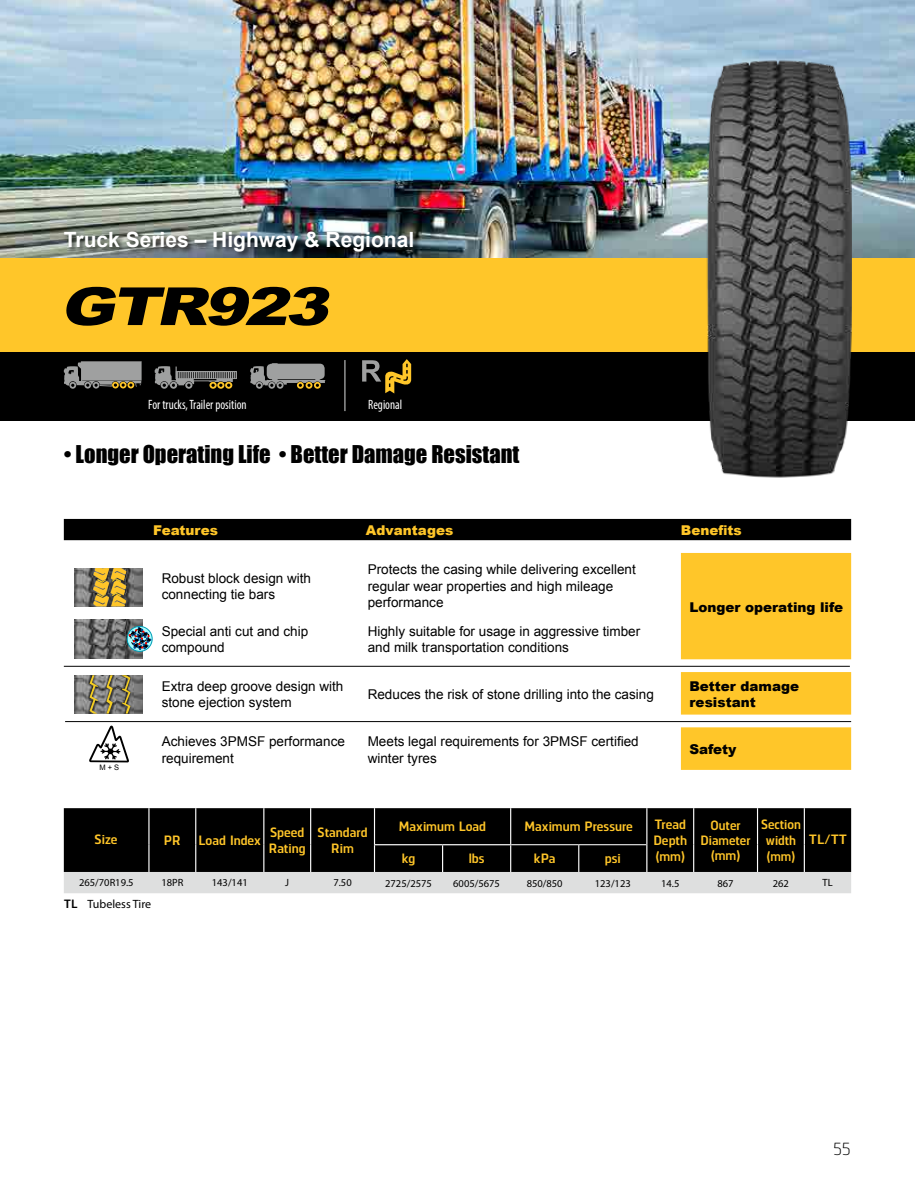
<style>
.page{position:relative;width:915px;height:1191px;background:#fff}
.page>*{position:absolute;margin:0;border:0;box-sizing:border-box;transform-origin:0 0}
.t1{font:italic 900 52.5px "Arial";color:#000;scale:1.25 1}
.t2{font:22.5px "Impact";color:#000}
.t3{font:700 21px "Arial";color:#fff}
.t4{font:18px "Norpeth";color:#000}
.t5{font:13.5px/16.2px "Arial";color:#000}
.t6{font:700 13.5px/16.2px "Norpeth";color:#ffc629}
.t7{font:900 13.5px/16.2px "Arial";color:#000}
.t8{font:700 13.5px/15px "Norpeth";color:#ffc629;text-align:center;scale:.94 1}
.t9{font:condensed 13.5px "Myriad Pro";color:#fff;scale:.93 1}
.t10{font:900 13.5px "Arial";color:#ffc629}
.t11{font:12px "Myriad Pro";color:#000}
.t12{font:10.5px "Myriad Pro";color:#000}
.t13{font:7.5px "Arial";color:#000}
.s1{font-family:"Norpeth";font-weight:700}
</style>
<div class="page">
<img style="left:0;top:0;width:914px;height:258px">
<div style="left:0;top:352px;width:914px;height:69px;background:#000"></div>
<div style="left:0;top:258px;width:914px;height:94px;background:#ffc629"></div>
<div style="left:63px;top:230px;width:357px;height:28px;background:#000;opacity:.75"></div>
<img style="left:698px;top:58px;width:153px;height:420px">
<div style="left:64px;top:808px;width:786px;height:36px;background:#000"></div>
<hr style="left:803px;top:808px;width:1px;height:36px;background:#fff">
<hr style="left:148px;top:808px;width:1px;height:36px;background:#fff">
<hr style="left:195px;top:808px;width:1px;height:36px;background:#fff">
<hr style="left:263px;top:808px;width:1px;height:36px;background:#fff">
<hr style="left:310px;top:808px;width:1px;height:36px;background:#fff">
<hr style="left:374px;top:808px;width:1px;height:36px;background:#fff">
<hr style="left:692px;top:808px;width:2px;height:36px;background:#fff">
<hr style="left:756px;top:808px;width:1px;height:36px;background:#fff">
<svg style="left:64px;top:844px;width:786px;height:49px;background:#636464"></svg>
<hr style="left:510px;top:808px;width:1px;height:36px;background:#fff">
<hr style="left:646px;top:808px;width:1px;height:36px;background:#fff">
<hr style="left:511px;top:844px;width:67px;height:1px;background:#fff">
<hr style="left:578px;top:844px;width:68px;height:1px;background:#fff">
<div style="left:64px;top:519px;width:786px;height:21px;background:#000"></div>
<svg style="left:680px;top:553px;width:170px;height:217px;background:#fecc41"></svg>
<hr style="left:64px;top:666px;width:785px;height:1px;background:#000">
<hr style="left:65px;top:721px;width:785px;height:1px;background:#000">
<svg style="left:362px;top:359px;width:49px;height:34px"></svg>
<hr style="left:344px;top:360px;width:1px;height:51px;background:#dcdddd">
<img style="left:75px;top:568px;width:68px;height:38px">
<img style="left:75px;top:620px;width:68px;height:38px">
<img style="left:75px;top:675px;width:68px;height:38px">
<svg style="left:93px;top:568px;width:33px;height:38px"></svg>
<div style="left:127px;top:626px;width:25px;height:25px;border:1px solid #009db6;border-radius:50%"></div>
<svg style="left:128px;top:627px;width:23px;height:23px"></svg>
<svg style="left:89px;top:675px;width:9px;height:38px"></svg>
<svg style="left:106px;top:675px;width:7px;height:38px"></svg>
<svg style="left:121px;top:675px;width:9px;height:38px"></svg>
<svg style="left:89px;top:725px;width:40px;height:37px"></svg>
<svg style="left:64px;top:361px;width:78px;height:28px;background:#807e78"></svg>
<svg style="left:250px;top:363px;width:75px;height:26px"></svg>
<svg style="left:155px;top:366px;width:82px;height:23px"></svg>
<h3 class="t3" style="left:64px;top:225px;width:352px">Truck Series – Highway &amp; Regional</h3>
<h1 class="t1" style="left:60px;top:268px;width:228px">GTR923</h1>
<p class="t9" style="left:148px;top:396px;width:107px">For trucks, Trailer position</p>
<p class="t9" style="left:368px;top:396px;width:38px">Regional</p>
<h2 class="t2" style="left:64px;top:436px;width:457px">• Longer Operating Life • Better Damage Resistant</h2>
<p class="t13" style="left:99px;top:763px;width:21px">M + S</p>
<p class="t10" style="left:153px;top:521px;width:66px">Features</p>
<p class="t10" style="left:366px;top:521px;width:89px">Advantages</p>
<p class="t10" style="left:680px;top:521px;width:62px">Benefits</p>
<p class="t5" style="left:162px;top:570px;width:151px">Robust block design with connecting tie bars</p>
<p class="t5" style="left:367px;top:562px;width:269px">Protects the casing while delivering excellent regular wear properties and high mileage performance</p>
<p class="t7" style="left:689px;top:598px;width:155px">Longer operating life</p>
<p class="t5" style="left:162px;top:623px;width:148px">Special anti cut and chip compound</p>
<p class="t5" style="left:367px;top:623px;width:274px">Highly suitable for usage in aggressive timber and milk transportation conditions</p>
<p class="t5" style="left:162px;top:678px;width:183px">Extra deep groove design with stone ejection system</p>
<p class="t5" style="left:367px;top:686px;width:287px">Reduces the risk of stone drilling into the casing</p>
<p class="t7" style="left:689px;top:677px;width:111px">Better damage resistant</p>
<p class="t5" style="left:162px;top:733px;width:185px">Achieves 3PMSF performance requirement</p>
<p class="t5" style="left:367px;top:733px;width:272px">Meets legal requirements for 3PMSF certified winter tyres</p>
<p class="t7" style="left:689px;top:741px;width:49px">Safety</p>
<p class="t6" style="left:95px;top:830px;width:25px">Size</p>
<p class="t6" style="left:164px;top:831px;width:18px">PR</p>
<p class="t6" style="left:198px;top:831px;width:64px">Load Index</p>
<p class="t6" style="left:269px;top:823px;width:38px">Speed<br>Rating</p>
<p class="t6" style="left:317px;top:823px;width:52px;text-align:center">Standard<br>Rim</p>
<p class="t6" style="left:399px;top:817px;width:89px">Maximum Load</p>
<p class="t6" style="left:524px;top:817px;width:110px">Maximum Pressure</p>
<p class="t6" style="left:653px;top:814px;width:35px;text-align:justify">Tread Depth (mm)</p>
<p class="t8" style="left:700px;top:816px;width:55px">Outer<br>Diameter (mm)</p>
<p class="t8" style="left:760px;top:814px;width:44px;line-height:16.2px">Section width (mm)</p>
<p class="t6" style="left:401px;top:849px;width:15px">kg</p>
<p class="t6" style="left:468px;top:849px;width:17px">lbs</p>
<p class="t6" style="left:534px;top:849px;width:23px">kPa</p>
<p class="t6" style="left:604px;top:849px;width:17px">psi</p>
<p class="t6" style="left:808px;top:830px;width:40px">TL/TT</p>
<p class="t12" style="left:79px;top:875px;width:56px">265/70R19.5</p>
<p class="t12" style="left:161px;top:876px;width:24px">18PR</p>
<p class="t12" style="left:212px;top:876px;width:37px">143/141</p>
<p class="t12" style="left:285px;top:876px;width:5px">J</p>
<p class="t12" style="left:333px;top:876px;width:20px">7.50</p>
<p class="t12" style="left:385px;top:876px;width:48px">2725/2575</p>
<p class="t12" style="left:453px;top:876px;width:48px">6005/5675</p>
<p class="t12" style="left:526px;top:876px;width:37px">850/850</p>
<p class="t12" style="left:594px;top:876px;width:37px">123/123</p>
<p class="t12" style="left:661px;top:876px;width:20px">14.5</p>
<p class="t12" style="left:717px;top:876px;width:18px">867</p>
<p class="t12" style="left:772px;top:876px;width:18px">262</p>
<p class="t12" style="left:822px;top:875px;width:12px">TL</p>
<p class="t11" style="left:64px;top:896px;width:89px"><span class="s1">TL</span> Tubeless Tire</p>
<h3 class="t4" style="left:833px;top:1137px;width:19px">55</h3>
</div>
